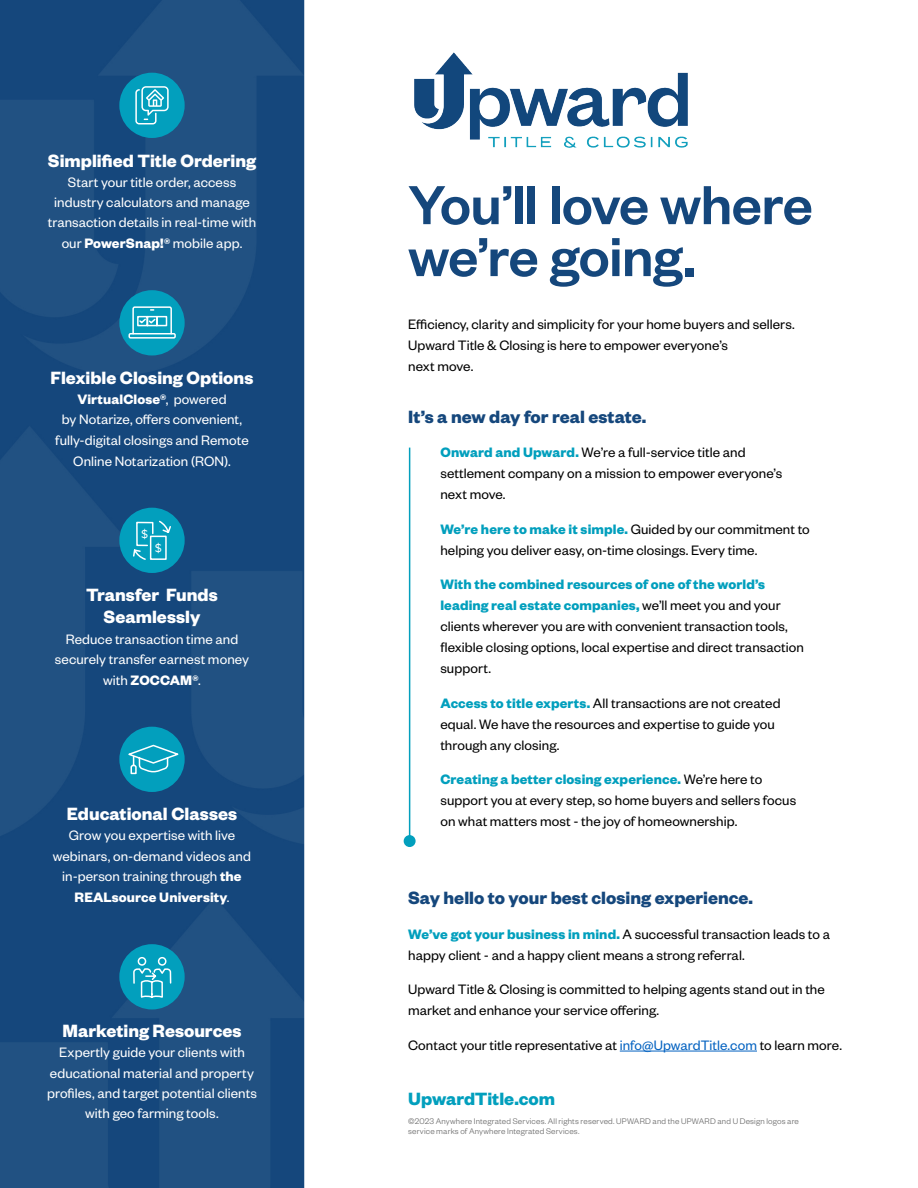
<style>
.page{position:relative;width:918px;height:1188px;background:#fff}
.page>*{position:absolute;margin:0;border:0;box-sizing:border-box;transform-origin:0 0}
.t1{font:500 60.3px/51.9px "Founders Grotesk";letter-spacing:-.01em;color:#15477c}
.t2{font:700 19.5px/22.5px "Founders Grotesk";color:#fff;text-align:center}
.t3{font:700 19.5px "Founders Grotesk";color:#15477c}
.t4{font:700 19.5px "Founders Grotesk";color:#029fbd}
.t5{font:15px/21px "Founders Grotesk";letter-spacing:.005em;color:#000}
.t6{font:15px/20.5px "Founders Grotesk";letter-spacing:.005em;color:#fff;text-align:center}
.t7{font:12px "Proxima Nova";color:#fff}
.t8{font:300 9px/10.5px "Founders Grotesk";letter-spacing:.02em;color:#666}
.s1{font-weight:700}
.s2{font-weight:700;color:#029fbd}
.s3{color:#0563c1}
</style>
<div class="page">
<img style="left:414px;top:52px;width:274px;height:96px">
<hr style="left:409px;top:448px;width:1px;height:395px;background:#029fbd">
<div style="left:404px;top:835px;width:12px;height:12px;background:#029fbd;border-radius:50%"></div>
<img style="left:0;top:0;width:304px;height:1188px">
<hr style="left:620px;top:1051px;width:137px;height:1px;background:#0563c1">
<div style="left:119px;top:73px;width:66px;height:65px;background:#029fbd;border-radius:50%"></div>
<div style="left:119px;top:290px;width:66px;height:65px;background:#029fbd;border-radius:50%"></div>
<div style="left:119px;top:508px;width:66px;height:65px;background:#029fbd;border-radius:50%"></div>
<div style="left:119px;top:727px;width:66px;height:65px;background:#029fbd;border-radius:50%"></div>
<div style="left:119px;top:944px;width:66px;height:65px;background:#029fbd;border-radius:50%"></div>
<svg style="left:133px;top:520px;width:38px;height:40px"></svg>
<svg style="left:128px;top:306px;width:48px;height:33px"></svg>
<svg style="left:125px;top:744px;width:57px;height:255px"></svg>
<svg style="left:135px;top:86px;width:34px;height:38px"></svg>
<p class="t2" style="left:48px;top:148px;width:210px">Simplified Title Ordering</p>
<p class="t6" style="left:48px;top:171px;width:210px">Start your title order, access industry calculators and manage transaction details in real-time with our <span class="s1">PowerSnap!®</span> mobile app.</p>
<p class="t2" style="left:51px;top:365px;width:204px">Flexible Closing Options</p>
<p class="t6" style="left:55px;top:388px;width:195px"><span class="s1">VirtualClose®</span>, powered<br>by Notarize, offers convenient, fully-digital closings and Remote<br>Online Notarization (RON).</p>
<p class="t7" style="left:141px;top:525px;width:9px">$</p>
<p class="t7" style="left:155px;top:539px;width:9px">$</p>
<p class="t2" style="left:86px;top:582px;width:133px">Transfer Funds<br>Seamlessly</p>
<p class="t6" style="left:55px;top:628px;width:196px">Reduce transaction time and securely transfer earnest money with <span class="s1">ZOCCAM®</span>.</p>
<p class="t2" style="left:67px;top:802px;width:172px">Educational Classes</p>
<p class="t6" style="left:53px;top:825px;width:200px">Grow you expertise with live webinars, on-demand videos and in-person training through <span class="s1">the<br>REALsource University</span>.</p>
<p class="t2" style="left:62px;top:1019px;width:181px">Marketing Resources</p>
<p class="t6" style="left:47px;top:1042px;width:211px">Expertly guide your clients with educational material and property profiles, and target potential clients with geo farming tools.</p>
<p class="t1" style="left:408px;top:176px;width:406px">You’ll love where we’re going.</p>
<p class="t5" style="left:408px;top:313px;width:388px">Efficiency, clarity and simplicity for your home buyers and sellers.<br>Upward Title &amp; Closing is here to empower everyone’s<br>next move.</p>
<p class="t3" style="left:408px;top:404px;width:240px">It’s a new day for real estate.</p>
<p class="t5" style="left:440px;top:441px;width:343px"><span class="s2">Onward and Upward.</span> We’re a full-service title and settlement company on a mission to empower everyone’s next move.</p>
<p class="t5" style="left:440px;top:518px;width:371px"><span class="s2">We’re here to make it simple.</span> Guided by our commitment to helping you deliver easy, on-time closings. Every time.</p>
<p class="t5" style="left:440px;top:573px;width:365px"><span class="s2">With the combined resources of one of the world’s leading real estate companies,</span> we’ll meet you and your clients wherever you are with convenient transaction tools, flexible closing options, local expertise and direct transaction support.</p>
<p class="t5" style="left:440px;top:692px;width:342px"><span class="s2">Access to title experts.</span> All transactions are not created equal. We have the resources and expertise to guide you through any closing.</p>
<p class="t5" style="left:440px;top:768px;width:357px"><span class="s2">Creating a better closing experience.</span> We’re here to support you at every step, so home buyers and sellers focus on what matters most - the joy of homeownership.</p>
<p class="t3" style="left:408px;top:886px;width:346px">Say hello to your best closing experience.</p>
<p class="t5" style="left:408px;top:923px;width:423px"><span class="s2">We’ve got your business in mind.</span> A successful transaction leads to a happy client - and a happy client means a strong referral.</p>
<p class="t5" style="left:408px;top:978px;width:418px">Upward Title &amp; Closing is committed to helping agents stand out in the market and enhance your service offering.</p>
<p class="t5" style="left:408px;top:1034px;width:435px">Contact your title representative at <span class="s3">info@UpwardTitle.com</span> to learn more.</p>
<p class="t4" style="left:408px;top:1087px;width:149px">UpwardTitle.com</p>
<p class="t8" style="left:408px;top:1115px;width:392px">©2023 Anywhere Integrated Services. All rights reserved. UPWARD and the UPWARD and U Design logos are service marks of Anywhere Integrated Services.</p>
</div>
